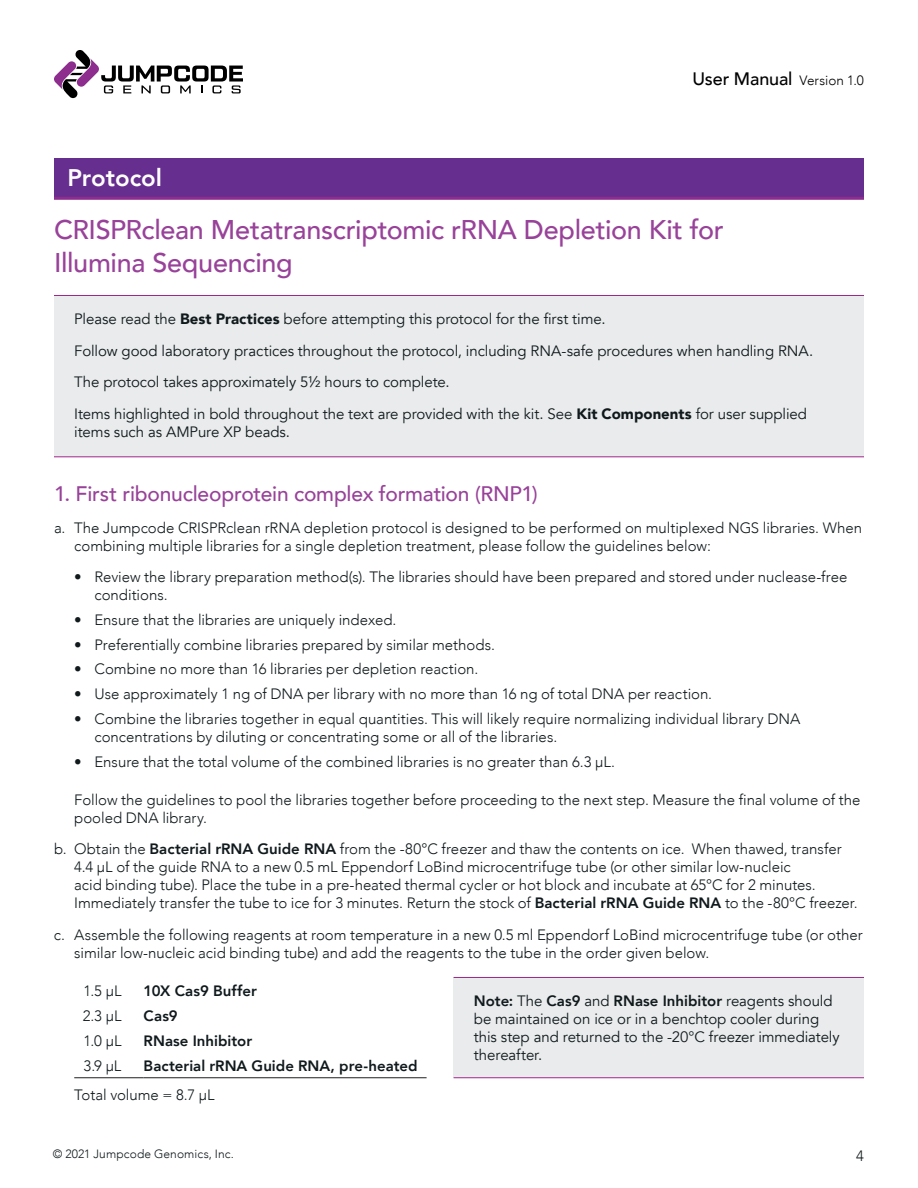
<style>
.page{position:relative;width:918px;height:1188px;background:#fff}
.page>*{position:absolute;margin:0;border:0;box-sizing:border-box;transform-origin:0 0}
.Protocol_Title{font:500 27px/33px "Avenir";letter-spacing:-.01em;color:#984299}
.Section_Heading{font:800 24px "Avenir";color:#fff}
.t1{font:500 21px "Avenir";letter-spacing:-.01em;color:#984299}
.t2{font:500 18px "Avenir";letter-spacing:-.01em;color:#000001}
.Paragraph_Inset{font:300 15px/18px "Avenir";color:#10191c}
.Callout_with_Multipl{font:15px/18px "Avenir";letter-spacing:-.005em;color:#10191c}
.Callout{font:15px/18px "Avenir";letter-spacing:-.005em;color:#10191c}
.t3{font:800 15px "Avenir";color:#10191c}
.t4{font:300 12px "Avenir";letter-spacing:.01em;color:#10191c}
.s1{font-weight:300;font-size:13.5px}
.s2{font-weight:900}
.s3{font-weight:800}
.s4{font-weight:400}
</style>
<div class="page">
<svg style="left:54px;top:50px;width:189px;height:49px"></svg>
<div style="left:54px;top:159px;width:810px;height:38px;background:#662e8f"></div>
<hr style="left:54px;top:197px;width:810px;height:3px;background:#8d2d8e">
<div style="left:54px;top:296px;width:810px;height:161px;background:#e9ebec"></div>
<hr style="left:54px;top:456px;width:810px;height:1px;background:#a1258d">
<hr style="left:54px;top:295px;width:810px;height:1px;background:#a1258d">
<hr style="left:74px;top:1077px;width:61px;height:1px;background:#231f20">
<hr style="left:144px;top:1077px;width:283px;height:1px;background:#231f20">
<div style="left:454px;top:977px;width:410px;height:101px;background:#e9ebec"></div>
<hr style="left:454px;top:977px;width:410px;height:1px;background:#a1258d">
<hr style="left:454px;top:1078px;width:410px;height:1px;background:#a1258d">
<p class="t2" style="left:693px;top:63px;width:173px">User Manual <span class="s1">Version 1.0</span></p>
<p class="Section_Heading" style="left:68px;top:159px;width:96px">Protocol</p>
<p class="Protocol_Title" style="left:54px;top:212px;width:671px">CRISPRclean Metatranscriptomic rRNA Depletion Kit for<br>Illumina Sequencing</p>
<p class="Callout_with_Multipl" style="left:74px;top:310px;width:533px">Please read the <span class="s2">Best Practices</span> before attempting this protocol for the first time.</p>
<p class="Callout_with_Multipl" style="left:74px;top:342px;width:741px">Follow good laboratory practices throughout the protocol, including RNA-safe procedures when handling RNA.</p>
<p class="Callout_with_Multipl" style="left:74px;top:373px;width:377px">The protocol takes approximately 5½ hours to complete.</p>
<p class="Callout_with_Multipl" style="left:74px;top:405px;width:734px">Items highlighted in bold throughout the text are provided with the kit. See <span class="s2">Kit Components</span> for user supplied items such as AMPure XP beads.</p>
<p class="t1" style="left:54px;top:476px;width:485px">1. First ribonucleoprotein complex formation (RNP1)</p>
<p class="Paragraph_Inset" style="left:74px;top:518px;width:789px;text-indent:-20px">a. The Jumpcode CRISPRclean rRNA depletion protocol is designed to be performed on multiplexed NGS libraries. When combining multiple libraries for a single depletion treatment, please follow the guidelines below:</p>
<p class="Paragraph_Inset" style="left:94px;top:568px;width:754px;text-indent:-20px">• Review the library preparation method(s). The libraries should have been prepared and stored under nuclease-free conditions.</p>
<p class="Paragraph_Inset" style="left:74px;top:611px;width:324px">• Ensure that the libraries are uniquely indexed.</p>
<p class="Paragraph_Inset" style="left:74px;top:635px;width:422px">• Preferentially combine libraries prepared by similar methods.</p>
<p class="Paragraph_Inset" style="left:74px;top:660px;width:406px">• Combine no more than 16 libraries per depletion reaction.</p>
<p class="Paragraph_Inset" style="left:74px;top:685px;width:639px">• Use approximately 1 ng of DNA per library with no more than 16 ng of total DNA per reaction.</p>
<p class="Paragraph_Inset" style="left:94px;top:710px;width:707px;text-indent:-20px">• Combine the libraries together in equal quantities. This will likely require normalizing individual library DNA concentrations by diluting or concentrating some or all of the libraries.</p>
<p class="Paragraph_Inset" style="left:74px;top:752px;width:542px">• Ensure that the total volume of the combined libraries is no greater than 6.3 µL.</p>
<p class="Paragraph_Inset" style="left:74px;top:791px;width:788px">Follow the guidelines to pool the libraries together before proceeding to the next step. Measure the final volume of the pooled DNA library.</p>
<p class="Paragraph_Inset" style="left:74px;top:840px;width:785px;text-indent:-20px">b. Obtain the <span class="s3">Bacterial rRNA Guide RNA</span> from the -80<span class="s4">°</span>C freezer and thaw the contents on ice. When thawed, transfer 4.4 µL of the guide RNA to a new 0.5 mL Eppendorf LoBind microcentrifuge tube (or other similar low-nucleic<br>acid binding tube). Place the tube in a pre-heated thermal cycler or hot block and incubate at 65<span class="s4">°</span>C for 2 minutes.<br>Immediately transfer the tube to ice for 3 minutes. Return the stock of <span class="s3">Bacterial rRNA Guide RNA</span> to the -80<span class="s4">°</span>C freezer.</p>
<p class="Paragraph_Inset" style="left:74px;top:926px;width:790px;text-indent:-20px">c. Assemble the following reagents at room temperature in a new 0.5 ml Eppendorf LoBind microcentrifuge tube (or other similar low-nucleic acid binding tube) and add the reagents to the tube in the order given below.</p>
<p class="Paragraph_Inset" style="left:83px;top:981px;width:40px">1.5 µL</p>
<p class="t3" style="left:144px;top:979px;width:115px">10X Cas9 Buffer</p>
<p class="Callout" style="left:474px;top:992px;width:367px"><span class="s3">Note:</span> The <span class="s3">Cas9</span> and <span class="s3">RNase Inhibitor</span> reagents should be maintained on ice or in a benchtop cooler during this step and returned to the -20°C freezer immediately thereafter.</p>
<p class="Paragraph_Inset" style="left:83px;top:1007px;width:40px">2.3 µL</p>
<p class="t3" style="left:144px;top:1004px;width:36px">Cas9</p>
<p class="Paragraph_Inset" style="left:84px;top:1032px;width:39px">1.0 µL</p>
<p class="t3" style="left:144px;top:1029px;width:110px">RNase Inhibitor</p>
<p class="Paragraph_Inset" style="left:84px;top:1057px;width:39px">3.9 µL</p>
<p class="t3" style="left:144px;top:1054px;width:275px">Bacterial rRNA Guide RNA, pre-heated</p>
<p class="Paragraph_Inset" style="left:74px;top:1085px;width:142px">Total volume = 8.7 µL</p>
<p class="t4" style="left:53px;top:1147px;width:182px">© 2021 Jumpcode Genomics, Inc.</p>
<p class="Paragraph_Inset" style="left:856px;top:1147px;width:9px">4</p>
</div>
